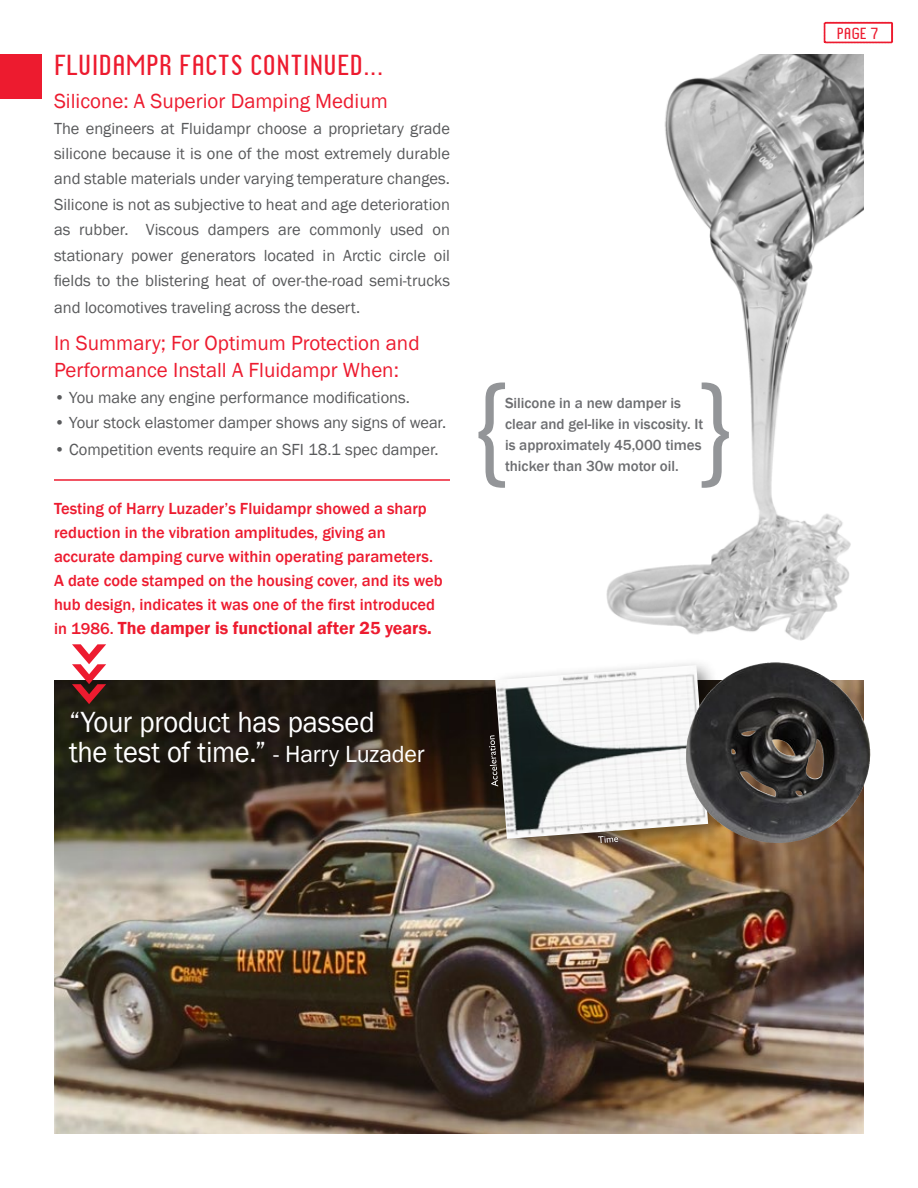
<style>
.page{position:relative;width:918px;height:1188px;background:#fff}
.page>*{position:absolute;margin:0;border:0;box-sizing:border-box;transform-origin:0 0}
.t1{font:30px/30px "Franklin Gothic";letter-spacing:-.01em;color:#fff;scale:.95 1}
.t2{font:27px "Chica Mono";color:#ed1b2f}
.t3{font:21px/27px "Franklin Gothic";color:#ed1b2f}
.t4{font:600 18px "Franklin Gothic";color:#ed1b2f}
.t5{font:16.5px/25.5px "Franklin Gothic";color:#58595b;text-align:justify}
.t6{font:500 16.5px/24px "Franklin Gothic";color:#ed1b2f}
.t7{font:500 15px/21px "Franklin Gothic";color:#6d6e71}
.t8{font:15px "Chica Mono";color:#ed1b2f}
.s1{font-weight:500;font-size:16.5px}
.s2{font-size:24px}
</style>
<div class="page">
<svg style="left:824px;top:22px;width:69px;height:21px"></svg>
<div style="left:0;top:54px;width:41px;height:45px;background:#ed1b2f"></div>
<img style="left:54px;top:680px;width:810px;height:454px">
<div style="left:487px;top:657px;width:242px;height:203px;background:#000;opacity:.5"></div>
<img style="left:495px;top:665px;width:213px;height:174px">
<svg style="left:489px;top:735px;width:9px;height:51px"></svg>
<svg style="left:598px;top:836px;width:20px;height:7px"></svg>
<img style="left:686px;top:662px;width:85px;height:134px">
<img style="left:606px;top:54px;width:258px;height:587px">
<svg style="left:478px;top:383px;width:27px;height:105px"></svg>
<svg style="left:702px;top:383px;width:27px;height:105px"></svg>
<hr style="left:54px;top:479px;width:396px;height:2px;background:#ed1b2f">
<svg style="left:72px;top:644px;width:34px;height:60px"></svg>
<h2 class="t2" style="left:54px;top:48px;width:331px">FLUIDAMPR FACTS CONTINUED...</h2>
<p class="t3" style="left:54px;top:88px;width:335px">Silicone: A Superior Damping Medium</p>
<p class="t5" style="left:54px;top:116px;width:398px">The engineers at Fluidampr choose a proprietary grade silicone because it is one of the most extremely durable and stable materials under varying temperature changes.<br>Silicone is not as subjective to heat and age deterioration as rubber. Viscous dampers are commonly used on stationary power generators located in Arctic circle oil fields to the blistering heat of over-the-road semi-trucks</p>
<p class="t5" style="left:54px;top:296px;width:308px">and locomotives traveling across the desert.</p>
<p class="t3" style="left:54px;top:330px;width:367px">In Summary; For Optimum Protection and<br>Performance Install A Fluidampr When:</p>
<p class="t5" style="left:54px;top:385px;width:358px">• You make any engine performance modifications.</p>
<p class="t5" style="left:54px;top:410px;width:394px">• Your stock elastomer damper shows any signs of wear.</p>
<p class="t5" style="left:54px;top:437px;width:386px">• Competition events require an SFI 18.1 spec damper.</p>
<p class="t6" style="left:54px;top:496px;width:390px">Testing of Harry Luzader’s Fluidampr showed a sharp reduction in the vibration amplitudes, giving an accurate damping curve within operating parameters.<br>A date code stamped on the housing cover, and its web hub design, indicates it was one of the first introduced</p>
<p class="t4" style="left:54px;top:616px;width:379px"><span class="s1">in 1986.</span> The damper is functional after 25 years.</p>
<h1 class="t1" style="left:69px;top:707px;width:376px">“Your product has passed<br>the test of time.” <span class="s2">- Harry Luzader</span></h1>
<p class="t7" style="left:505px;top:393px;width:200px">Silicone in a new damper is clear and gel-like in viscosity. It is approximately 45,000 times thicker than 30w motor oil.</p>
<p class="t8" style="left:837px;top:24px;width:43px">PAGE 7</p>
</div>
